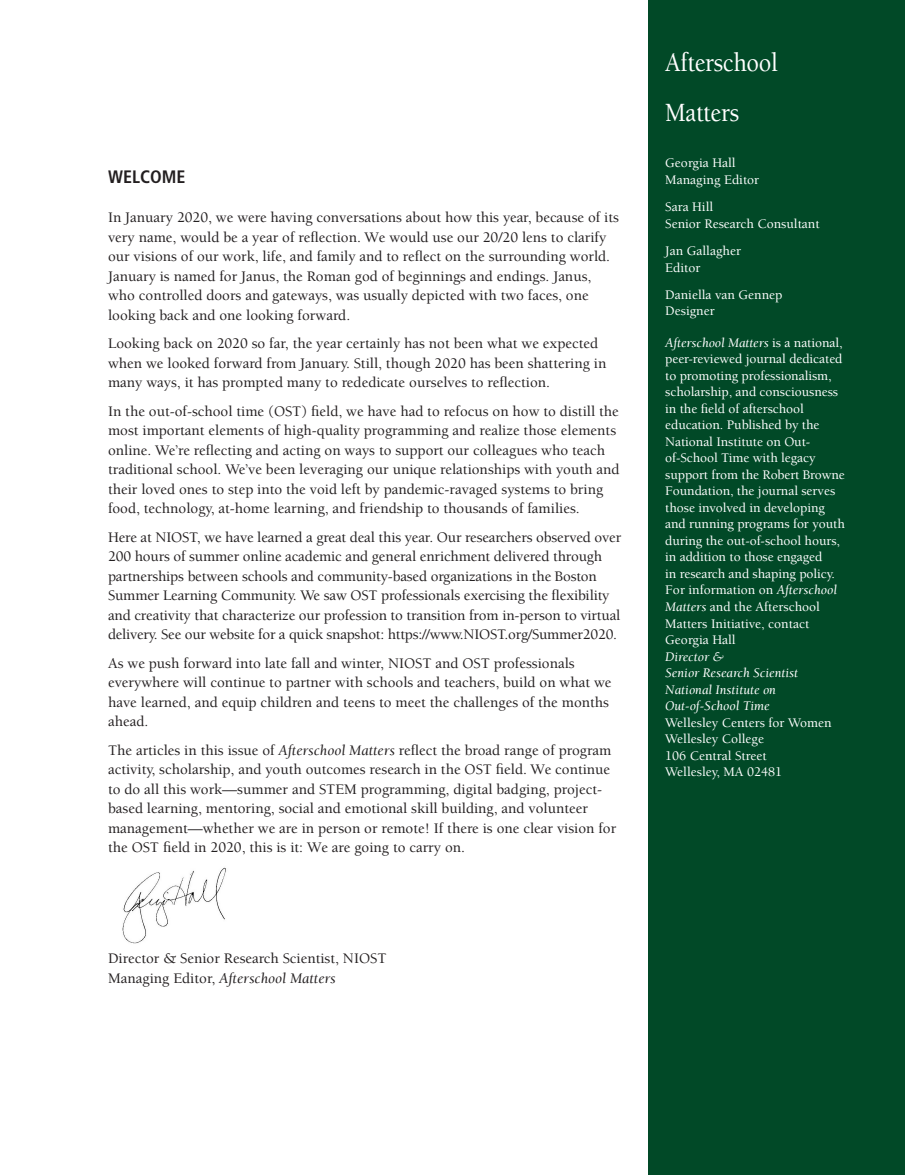
<style>
.page{position:relative;width:905px;height:1175px;background:#fff}
.page>*{position:absolute;margin:0;border:0;box-sizing:border-box;transform-origin:0 0}
.t1{font:500 27px/49.5px "Berkeley";letter-spacing:-.015em;color:#fff;scale:.9 1}
.t2{font:700 condensed 18px "Frutiger";color:#231f20}
.mo-body_text_no_inde{font:500 15px/19.5px "Berkeley";color:#231f20}
.mo-body_text_no_inde-2{font:italic 15px "Berkeley";color:#231f20}
.t3{font:500 13.5px/16.5px "Berkeley";letter-spacing:-.005em;color:#fff}
.t4{font:italic 13.5px/16.5px "Berkeley";color:#fff}
.s1{font-weight:400;font-style:italic}
.s2{font-weight:500;font-style:normal}
</style>
<div class="page">
<div style="left:648px;top:0;width:256px;height:1174px;background:#014927"></div>
<img style="left:122px;top:867px;width:104px;height:77px">
<p class="t2" style="left:108px;top:166px;width:79px">WELCOME</p>
<p class="mo-body_text_no_inde" style="left:108px;top:208px;width:512px">In January 2020, we were having conversations about how this year, because of its very name, would be a year of reflection. We would use our 20/20 lens to clarify our visions of our work, life, and family and to reflect on the surrounding world.<br>January is named for Janus, the Roman god of beginnings and endings. Janus, who controlled doors and gateways, was usually depicted with two faces, one looking back and one looking forward.</p>
<p class="mo-body_text_no_inde" style="left:108px;top:334px;width:500px">Looking back on 2020 so far, the year certainly has not been what we expected when we looked forward from January. Still, though 2020 has been shattering in many ways, it has prompted many to rededicate ourselves to reflection.</p>
<p class="mo-body_text_no_inde" style="left:108px;top:401px;width:513px">In the out-of-school time (OST) field, we have had to refocus on how to distill the most important elements of high-quality programming and realize those elements online. We’re reflecting and acting on ways to support our colleagues who teach traditional school. We’ve been leveraging our unique relationships with youth and their loved ones to step into the void left by pandemic-ravaged systems to bring food, technology, at-home learning, and friendship to thousands of families.</p>
<p class="mo-body_text_no_inde" style="left:108px;top:527px;width:514px">Here at NIOST, we have learned a great deal this year. Our researchers observed over 200 hours of summer online academic and general enrichment delivered through partnerships between schools and community-based organizations in the Boston Summer Learning Community. We saw OST professionals exercising the flexibility and creativity that characterize our profession to transition from in-person to virtual delivery. See our website for a quick snapshot: https://www.NIOST.org/Summer2020.</p>
<p class="mo-body_text_no_inde" style="left:108px;top:653px;width:505px">As we push forward into late fall and winter, NIOST and OST professionals everywhere will continue to partner with schools and teachers, build on what we have learned, and equip children and teens to meet the challenges of the months ahead.</p>
<p class="mo-body_text_no_inde" style="left:108px;top:740px;width:509px">The articles in this issue of <span class="s1">Afterschool Matters</span> reflect the broad range of program activity, scholarship, and youth outcomes research in the OST field. We continue to do all this work—summer and STEM programming, digital badging, project&shy;based learning, mentoring, social and emotional skill building, and volunteer management—whether we are in person or remote! If there is one clear vision for the OST field in 2020, this is it: We are going to carry on.</p>
<p class="mo-body_text_no_inde" style="left:108px;top:949px;width:280px">Director &amp; Senior Research Scientist, NIOST</p>
<p class="mo-body_text_no_inde-2" style="left:108px;top:970px;width:229px"><span class="s2">Managing Editor,</span> Afterschool Matters</p>
<p class="t1" style="left:665px;top:39px;width:126px">Afterschool<br>Matters</p>
<p class="t3" style="left:665px;top:155px;width:72px">Georgia Hall</p>
<p class="t3" style="left:665px;top:172px;width:96px">Managing Editor</p>
<p class="t3" style="left:665px;top:199px;width:49px">Sara Hill</p>
<p class="t3" style="left:665px;top:215px;width:156px">Senior Research Consultant</p>
<p class="t3" style="left:665px;top:243px;width:77px">Jan Gallagher</p>
<p class="t3" style="left:665px;top:259px;width:37px">Editor</p>
<p class="t3" style="left:665px;top:287px;width:119px">Daniella van Gennep</p>
<p class="t3" style="left:665px;top:303px;width:51px">Designer</p>
<p class="t3" style="left:665px;top:335px;width:181px"><span class="s1">Afterschool Matters</span> is a national, peer-reviewed journal dedicated to promoting professionalism, scholarship, and consciousness in the field of afterschool education. Published by the<br>National Institute on Out&shy;of-School Time with legacy support from the Robert Browne<br>Foundation, the journal serves those involved in developing and running programs for youth during the out-of-school hours, in addition to those engaged<br>in research and shaping policy.<br>For information on <span class="s1">Afterschool<br>Matters</span> and the Afterschool<br>Matters Initiative, contact</p>
<p class="t3" style="left:665px;top:632px;width:72px">Georgia Hall</p>
<p class="t4" style="left:665px;top:648px;width:134px">Director &amp;<br>Senior Research Scientist</p>
<p class="t4" style="left:665px;top:681px;width:112px">National Institute on</p>
<p class="t4" style="left:665px;top:698px;width:106px">Out-of-School Time</p>
<p class="t3" style="left:665px;top:714px;width:168px">Wellesley Centers for Women<br>Wellesley College</p>
<p class="t3" style="left:665px;top:747px;width:103px">106 Central Street</p>
<p class="t3" style="left:665px;top:763px;width:118px">Wellesley, MA 02481</p>
</div>
